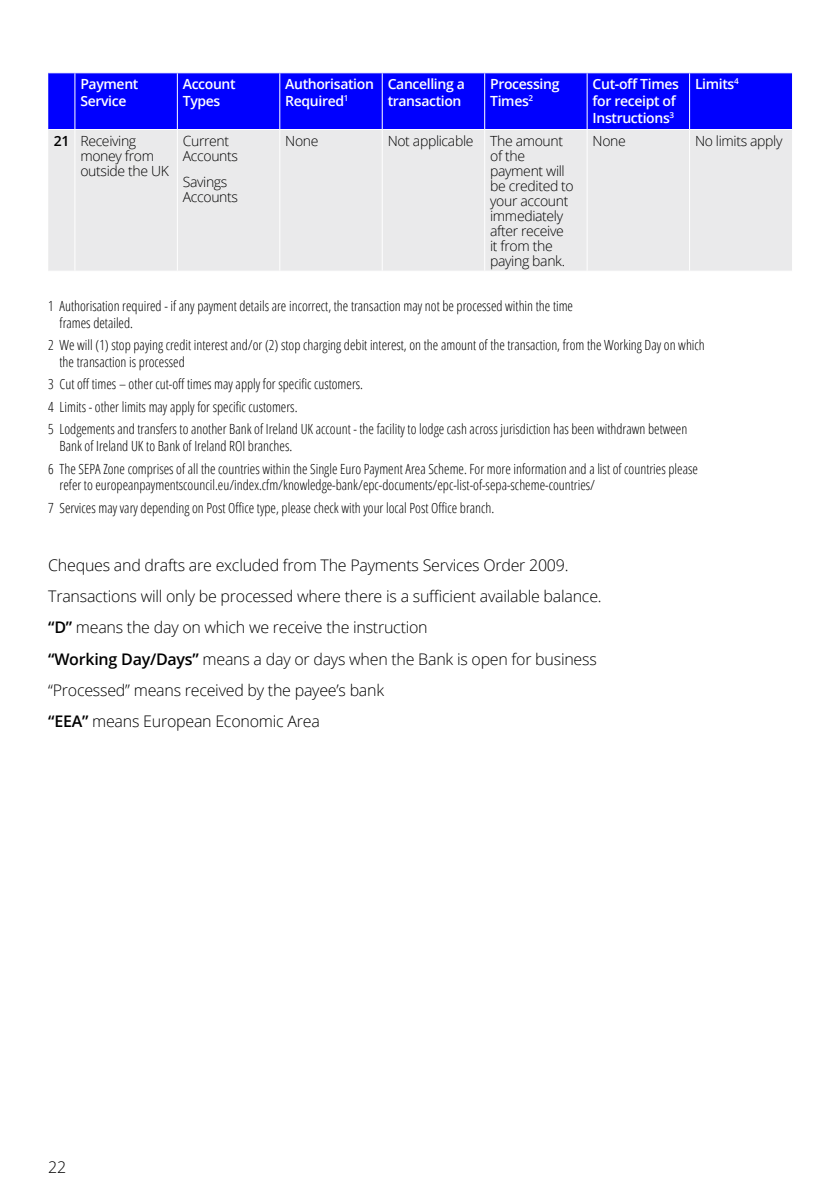
<style>
.page{position:relative;width:840px;height:1191px;background:#fff}
.page>*{position:absolute;margin:0;border:0;box-sizing:border-box;transform-origin:0 0}
.BOI_Body_copy{font:300 16px "Open Sans";letter-spacing:-.015em;color:#000}
.BOI_Footnotes{font:300 condensed 14px/16.8px "Open Sans";color:#000}
.table_text{font:300 14px/15px "Open Sans";letter-spacing:-.025em;color:#000}
.BOI_table_header{font:600 14px/16.8px "Open Sans";letter-spacing:-.025em;color:#fff}
.table_text-2{font:600 14px "Open Sans";color:#000}
.s1{font-weight:600}
</style>
<div class="page">
<div style="left:48px;top:73px;width:743px;height:56px;background:#00f"></div>
<div style="left:48px;top:130px;width:743px;height:141px;background:#eaeaeb"></div>
<hr style="left:74px;top:130px;width:1px;height:141px;background:#fff">
<hr style="left:177px;top:130px;width:1px;height:141px;background:#fff">
<hr style="left:279px;top:130px;width:1px;height:141px;background:#fff">
<hr style="left:381px;top:130px;width:1px;height:141px;background:#fff">
<hr style="left:484px;top:130px;width:1px;height:141px;background:#fff">
<hr style="left:586px;top:130px;width:1px;height:141px;background:#fff">
<hr style="left:688px;top:130px;width:1px;height:141px;background:#fff">
<svg style="left:48px;top:72px;width:27px;height:1px"></svg>
<hr style="left:74px;top:73px;width:1px;height:56px;background:#fff">
<hr style="left:177px;top:73px;width:1px;height:56px;background:#fff">
<hr style="left:279px;top:73px;width:1px;height:56px;background:#fff">
<hr style="left:381px;top:73px;width:1px;height:56px;background:#fff">
<hr style="left:484px;top:73px;width:1px;height:56px;background:#fff">
<hr style="left:586px;top:73px;width:1px;height:56px;background:#fff">
<hr style="left:688px;top:73px;width:1px;height:56px;background:#fff">
<p class="BOI_table_header" style="left:80px;top:75px;width:59px">Payment<br>Service</p>
<p class="BOI_table_header" style="left:183px;top:75px;width:54px">Account<br>Types</p>
<p class="BOI_table_header" style="left:285px;top:75px;width:90px">Authorisation<br>Required<sup>1</sup></p>
<p class="BOI_table_header" style="left:387px;top:75px;width:79px">Cancelling a transaction</p>
<p class="BOI_table_header" style="left:490px;top:75px;width:71px">Processing<br>Times<sup>2</sup></p>
<p class="BOI_table_header" style="left:592px;top:75px;width:88px">Cut-off Times for receipt of<br>Instructions<sup>3</sup></p>
<p class="BOI_table_header" style="left:694px;top:75px;width:45px">Limits<sup>4</sup></p>
<p class="table_text" style="left:285px;top:133px;width:35px">None</p>
<p class="table_text" style="left:387px;top:133px;width:87px">Not applicable</p>
<p class="table_text" style="left:490px;top:133px;width:85px">The amount of the payment will be credited to your account immediately after receive it from the paying bank.</p>
<p class="table_text" style="left:592px;top:133px;width:35px">None</p>
<p class="table_text" style="left:694px;top:133px;width:89px">No limits apply</p>
<p class="BOI_Footnotes" style="left:60px;top:297px;width:514px;text-indent:-11px">1 Authorisation required - if any payment details are incorrect, the transaction may not be processed within the time frames detailed.</p>
<p class="BOI_Footnotes" style="left:60px;top:336px;width:646px;text-indent:-11px">2 We will (1) stop paying credit interest and/or (2) stop charging debit interest, on the amount of the transaction, from the Working Day on which the transaction is processed</p>
<p class="BOI_Footnotes" style="left:48px;top:375px;width:316px">3 Cut off times – other cut-off times may apply for specific customers.</p>
<p class="BOI_Footnotes" style="left:48px;top:398px;width:251px">4 Limits - other limits may apply for specific customers.</p>
<p class="BOI_Footnotes" style="left:60px;top:420px;width:629px;text-indent:-11px">5 Lodgements and transfers to another Bank of Ireland UK account - the facility to lodge cash across jurisdiction has been withdrawn between<br>Bank of Ireland UK to Bank of Ireland ROI branches.</p>
<p class="BOI_Footnotes" style="left:60px;top:460px;width:639px;text-indent:-11px">6 The SEPA Zone comprises of all the countries within the Single Euro Payment Area Scheme. For more information and a list of countries please refer to europeanpaymentscouncil.eu/index.cfm/knowledge-bank/epc-documents/epc-list-of-sepa-scheme-countries/</p>
<p class="BOI_Footnotes" style="left:48px;top:499px;width:447px">7 Services may vary depending on Post Office type, please check with your local Post Office branch.</p>
<p class="table_text-2" style="left:54px;top:131px;width:17px">21</p>
<p class="table_text" style="left:80px;top:133px;width:90px">Receiving money from outside the UK</p>
<p class="table_text" style="left:183px;top:133px;width:57px">Current<br>Accounts</p>
<p class="table_text" style="left:183px;top:174px;width:57px">Savings<br>Accounts</p>
<p class="BOI_Body_copy" style="left:48px;top:554px;width:521px">Cheques and drafts are excluded from The Payments Services Order 2009.</p>
<p class="BOI_Body_copy" style="left:48px;top:585px;width:554px">Transactions will only be processed where there is a sufficient available balance.</p>
<p class="BOI_Body_copy" style="left:48px;top:616px;width:381px"><span class="s1">“D”</span> means the day on which we receive the instruction</p>
<p class="BOI_Body_copy" style="left:48px;top:648px;width:549px"><span class="s1">“Working Day/Days”</span> means a day or days when the Bank is open for business</p>
<p class="BOI_Body_copy" style="left:48px;top:679px;width:337px">“Processed” means received by the payee’s bank</p>
<p class="BOI_Body_copy" style="left:48px;top:710px;width:273px"><span class="s1">“EEA”</span> means European Economic Area</p>
<p class="BOI_Body_copy" style="left:48px;top:1156px;width:20px">22</p>
</div>
